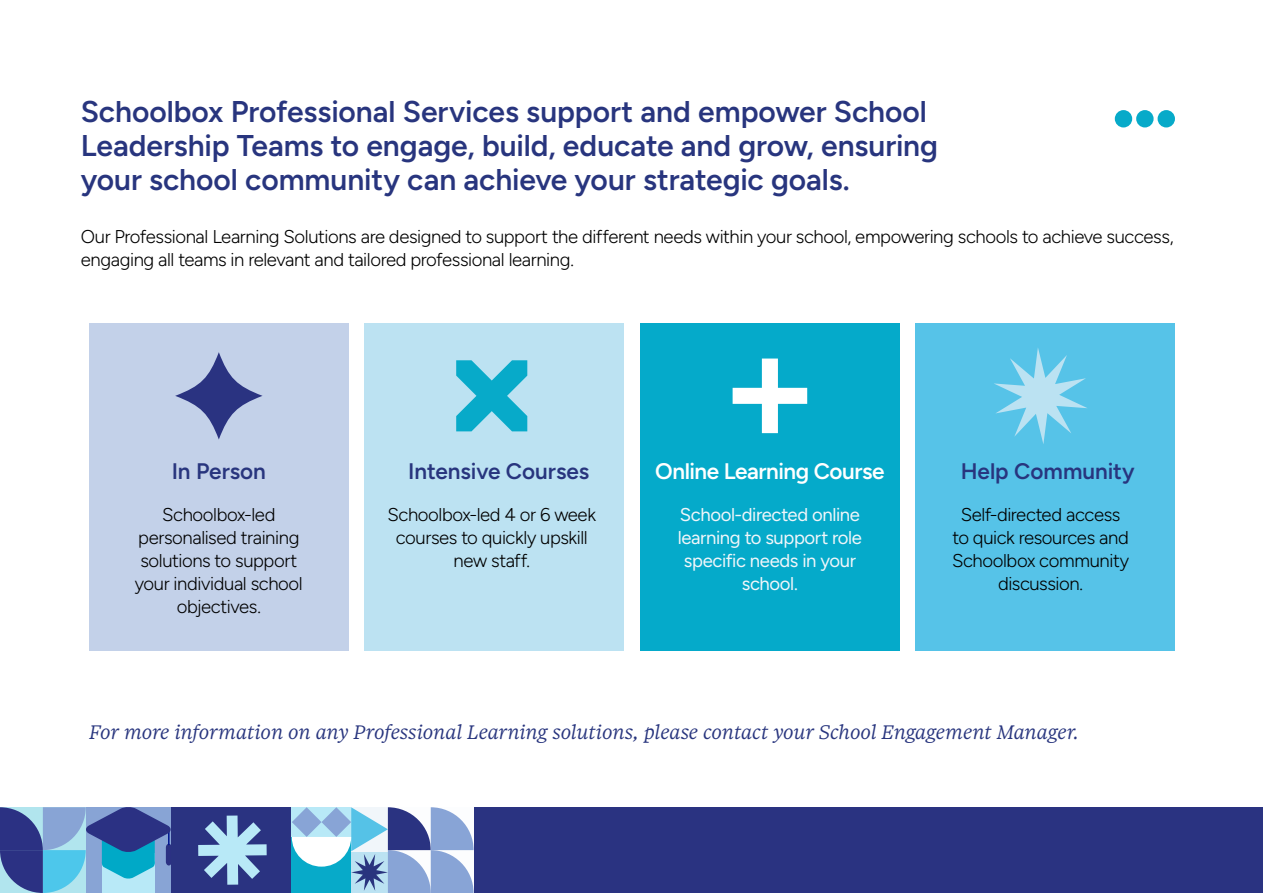
<style>
.page{position:relative;width:1263px;height:893px;background:#fff}
.page>*{position:absolute;margin:0;border:0;box-sizing:border-box;transform-origin:0 0}
.t1{font:600 30px/33.9px "Figtree";color:#28357e}
.t2{font:600 22.5px "Figtree";color:#28357e}
.t3{font:600 22.5px "Figtree";letter-spacing:-.02em;color:#fff}
.t4{font:italic 300 21px "Sole Serif Small Caption";letter-spacing:-.005em;color:#28357e}
.t5{font:300 18.45px/23.1px "Figtree";letter-spacing:-.02em;color:#000;text-align:center}
.t6{font:18.45px/23.1px "Figtree";letter-spacing:-.02em;color:#f1f6fa;text-align:center}
</style>
<div class="page">
<div style="left:474px;top:807px;width:789px;height:86px;background:#2a3381"></div>
<svg style="left:0;top:807px;width:172px;height:86px"></svg>
<div style="left:172px;top:807px;width:120px;height:86px;background:#2a3381"></div>
<svg style="left:198px;top:815px;width:69px;height:70px"></svg>
<svg style="left:292px;top:807px;width:182px;height:86px"></svg>
<div style="left:1115px;top:110px;width:17px;height:17px;background:#07aac9;border-radius:50%"></div>
<div style="left:1136px;top:110px;width:17px;height:17px;background:#07aac9;border-radius:50%"></div>
<div style="left:1157px;top:110px;width:18px;height:17px;background:#07aac9;border-radius:50%"></div>
<div style="left:89px;top:323px;width:259px;height:328px;background:#c3d1e9"></div>
<div style="left:365px;top:323px;width:259px;height:328px;background:#bce2f2"></div>
<div style="left:640px;top:323px;width:259px;height:328px;background:#05aaca"></div>
<div style="left:916px;top:323px;width:259px;height:328px;background:#56c3e8"></div>
<svg style="left:733px;top:359px;width:74px;height:74px"></svg>
<svg style="left:994px;top:348px;width:93px;height:96px"></svg>
<svg style="left:456px;top:360px;width:71px;height:71px"></svg>
<svg style="left:175px;top:352px;width:87px;height:87px"></svg>
<p class="t1" style="left:81px;top:94px;width:859px">Schoolbox Professional Services support and empower School<br>Leadership Teams to engage, build, educate and grow, ensuring your school community can achieve your strategic goals.</p>
<p class="t5" style="left:81px;top:225px;width:1094px;text-align:left">Our Professional Learning Solutions are designed to support the different needs within your school, empowering schools to achieve success, engaging all teams in relevant and tailored professional learning.</p>
<p class="t2" style="left:172px;top:457px;width:96px">In Person</p>
<p class="t2" style="left:408px;top:457px;width:183px">Intensive Courses</p>
<p class="t3" style="left:655px;top:457px;width:231px">Online Learning Course</p>
<p class="t2" style="left:961px;top:457px;width:175px">Help Community</p>
<p class="t5" style="left:135px;top:503px;width:169px">Schoolbox-led personalised training solutions to support your individual school objectives.</p>
<p class="t5" style="left:388px;top:503px;width:210px">Schoolbox-led 4 or 6 week courses to quickly upskill new staff.</p>
<p class="t6" style="left:678px;top:503px;width:186px">School-directed online learning to support role specific needs in your school.</p>
<p class="t5" style="left:952px;top:503px;width:179px">Self-directed access to quick resources and<br>Schoolbox community discussion.</p>
<p class="t4" style="left:89px;top:717px;width:991px">For more information on any Professional Learning solutions, please contact your School Engagement Manager.</p>
</div>
